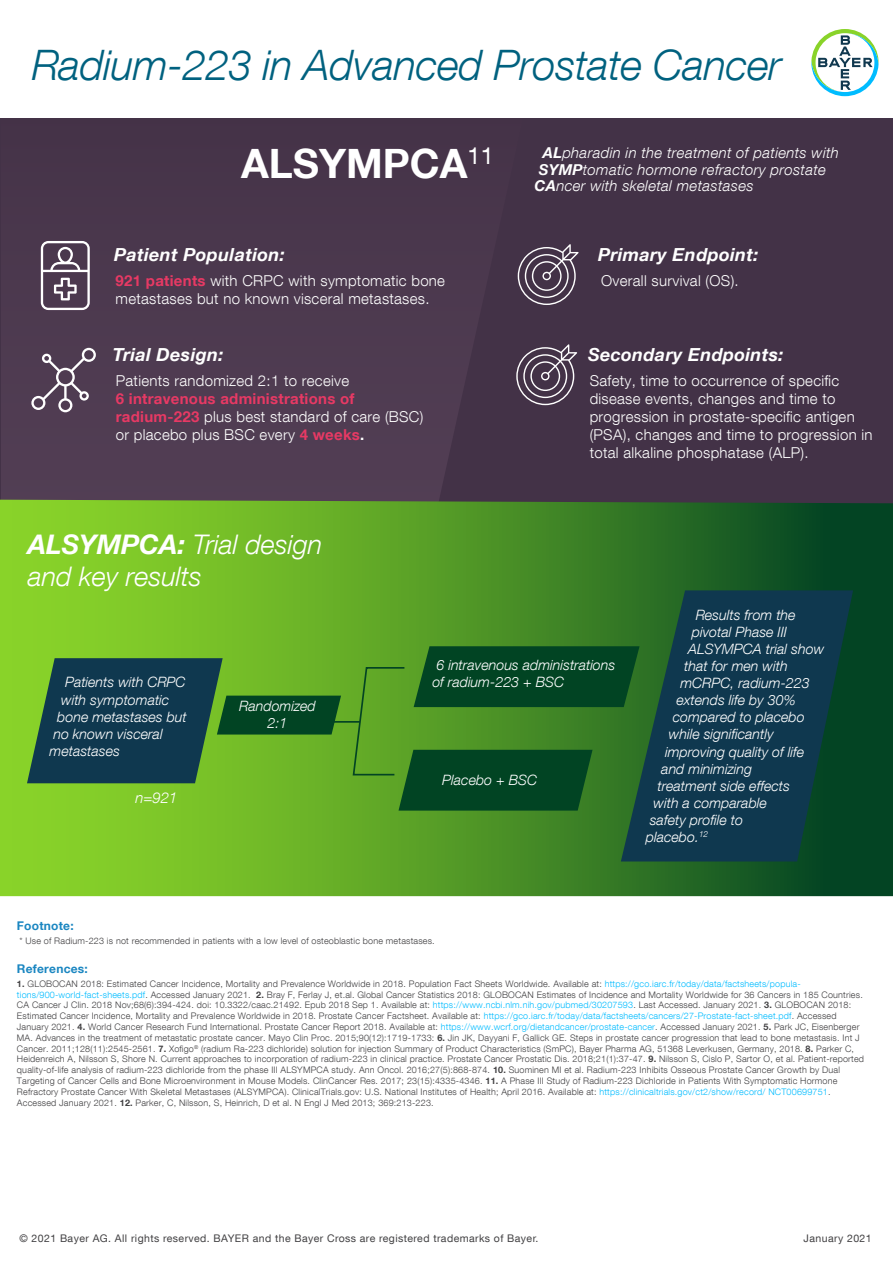
<style>
.page{position:relative;width:893px;height:1263px;background:#fff}
.page>*{position:absolute;margin:0;border:0;box-sizing:border-box;transform-origin:0 0}
.t1{font:italic 300 42px "Helvetica Neue LT Com";letter-spacing:-.01em;color:#00617f}
.t2{font:700 40.5px "Helvetica Neue LT Com";color:#fff}
.t3{font:italic 300 27px/31.5px "Helvetica Neue LT Com";color:#fff}
.t4{font:italic 700 18px "Helvetica Neue LT Com";letter-spacing:.02em;color:#fff}
.t5{font:300 15px/18px "Helvetica Neue LT Com";letter-spacing:.02em;color:#fff}
.t6{font:italic 300 15px/16.5px "Helvetica Neue LT Com";letter-spacing:.02em;color:#fff}
.t7{font:italic 300 14.25px/17.1px "Helvetica Neue LT Com";color:#fff;text-align:center}
.t8{font:700 12px "Helvetica Neue LT Com";letter-spacing:.02em;color:#1a86c1}
.t9{font:10.5px "Helvetica Neue LT Com";letter-spacing:.04em;color:#414042}
.t10{font:300 9px/10.8px "Helvetica Neue LT Com";letter-spacing:.02em;color:#414042}
.s1{font-weight:700;color:#e73964}
.s2{font-weight:700}
.s3{color:#00bcff}
</style>
<div class="page">
<div style="left:0;top:59px;width:893px;height:498px;background:#433247"></div>
<svg style="left:1px;top:240px;width:517px;height:260px"></svg>
<svg style="left:41px;top:241px;width:49px;height:69px"></svg>
<svg style="left:31px;top:348px;width:65px;height:64px"></svg>
<svg style="left:518px;top:244px;width:61px;height:61px"></svg>
<svg style="left:516px;top:344px;width:61px;height:61px"></svg>
<svg style="left:0;top:500px;width:893px;height:396px;background:#559b26"></svg>
<hr style="left:323px;top:721px;width:37px;height:2px;background:#034423">
<svg style="left:621px;top:590px;width:232px;height:271px;background:#103f45"></svg>
<svg style="left:352px;top:646px;width:287px;height:165px;background:#266b24"></svg>
<svg style="left:27px;top:658px;width:314px;height:125px;background:#30673c"></svg>
<div style="left:0;top:6px;width:893px;height:112px;background:#fff"></div>
<svg style="left:811px;top:29px;width:68px;height:67px"></svg>
<h1 class="t1" style="left:32px;top:39px;width:752px">Radium-223 in Advanced Prostate Cancer</h1>
<h2 class="t2" style="left:241px;top:138px;width:254px">ALSYMPCA<sup>11</sup></h2>
<h3 class="t4" style="left:114px;top:243px;width:172px">Patient Population:</h3>
<h3 class="t5" style="left:116px;top:271px;width:331px"><span class="s1">921 patients</span> with CRPC with symptomatic bone metastases but no known visceral metastases.</h3>
<h3 class="t4" style="left:113px;top:343px;width:112px">Trial Design:</h3>
<h3 class="t5" style="left:116px;top:371px;width:235px">Patients randomized 2:1 to receive</h3>
<h3 class="t5" style="left:116px;top:389px;width:309px"><span class="s1">6 intravenous administrations of radium-223</span> plus best standard of care (BSC) or placebo plus BSC every <span class="s1">4 weeks</span><span class="s2">.</span></h3>
<h3 class="t3" style="left:28px;top:529px;width:296px"><span class="s2">ALSYMPCA:</span> Trial design and key results</h3>
<h3 class="t6" style="left:534px;top:144px;width:306px;text-indent:9px"><span class="s2">AL</span>pharadin in the treatment of patients with<br><span class="s2">SYMP</span>tomatic hormone refractory prostate<br><span class="s2">CA</span>ncer with skeletal metastases</h3>
<h3 class="t4" style="left:598px;top:243px;width:162px">Primary Endpoint:</h3>
<h3 class="t5" style="left:601px;top:271px;width:139px">Overall survival (OS).</h3>
<h3 class="t4" style="left:588px;top:343px;width:197px">Secondary Endpoints:</h3>
<h3 class="t5" style="left:590px;top:371px;width:284px">Safety, time to occurrence of specific disease events, changes and time to progression in prostate-specific antigen (PSA), changes and time to progression in total alkaline phosphatase (ALP).</h3>
<h3 class="t7" style="left:65px;top:674px;width:122px">Patients with CRPC</h3>
<h3 class="t7" style="left:61px;top:691px;width:110px">with symptomatic</h3>
<h3 class="t7" style="left:57px;top:708px;width:131px">bone metastases but</h3>
<h3 class="t7" style="left:53px;top:725px;width:111px">no known visceral</h3>
<h3 class="t7" style="left:50px;top:742px;width:72px">metastases</h3>
<h3 class="t6" style="left:135px;top:789px;width:44px">n=921</h3>
<h3 class="t7" style="left:239px;top:697px;width:78px">Randomized<br>2:1</h3>
<h3 class="t7" style="left:432px;top:656px;width:185px;text-align:left">6 intravenous administrations of radium-223 + BSC</h3>
<h3 class="t7" style="left:442px;top:771px;width:96px">Placebo + BSC</h3>
<h3 class="t7" style="left:696px;top:606px;width:102px">Results from the</h3>
<h3 class="t7" style="left:692px;top:623px;width:97px">pivotal Phase III</h3>
<h3 class="t7" style="left:688px;top:640px;width:138px">ALSYMPCA trial show</h3>
<h3 class="t7" style="left:684px;top:657px;width:105px">that for men with</h3>
<h3 class="t7" style="left:680px;top:674px;width:131px">mCRPC, radium-223</h3>
<h3 class="t7" style="left:676px;top:691px;width:121px">extends life by 30%</h3>
<h3 class="t7" style="left:673px;top:708px;width:133px">compared to placebo</h3>
<h3 class="t7" style="left:669px;top:725px;width:106px">while significantly</h3>
<h3 class="t7" style="left:665px;top:743px;width:141px">improving quality of life</h3>
<h3 class="t7" style="left:661px;top:760px;width:92px">and minimizing</h3>
<h3 class="t7" style="left:657px;top:777px;width:134px">treatment side effects</h3>
<h3 class="t7" style="left:654px;top:794px;width:115px">with a comparable</h3>
<h3 class="t7" style="left:650px;top:811px;width:95px">safety profile to</h3>
<h3 class="t7" style="left:646px;top:828px;width:64px">placebo.<sup>12</sup></h3>
<h3 class="t8" style="left:17px;top:918px;width:58px">Footnote:</h3>
<p class="t10" style="left:20px;top:935px;width:417px">* Use of Radium-223 is not recommended in patients with a low level of osteoblastic bone metastases.</p>
<h3 class="t8" style="left:17px;top:961px;width:72px">References:</h3>
<p class="t10" style="left:17px;top:978px;width:849px"><span class="s2">1.</span> GLOBOCAN 2018: Estimated Cancer Incidence, Mortality and Prevalence Worldwide in 2018. Population Fact Sheets Worldwide. Available at: <span class="s3">https://gco.iarc.fr/today/data/factsheets/popula&shy;tions/900-world-fact-sheets.pdf</span>. Accessed January 2021. <span class="s2">2.</span> Bray F, Ferlay J, et.al. Global Cancer Statistics 2018: GLOBOCAN Estimates of Incidence and Mortality Worldwide for 36 Cancers in 185 Countries.<br>CA Cancer J Clin. 2018 Nov;68(6):394-424. doi: 10.3322/caac.21492. Epub 2018 Sep 1. Available at: <span class="s3">https://www.ncbi.nlm.nih.gov/pubmed/30207593</span>. Last Accessed. January 2021. <span class="s2">3.</span> GLOBOCAN 2018:<br>Estimated Cancer Incidence, Mortality and Prevalence Worldwide in 2018. Prostate Cancer Factsheet. Available at: <span class="s3">https://gco.iarc.fr/today/data/factsheets/cancers/27-Prostate-fact-sheet.pdf</span>. Accessed January 2021. <span class="s2">4.</span> World Cancer Research Fund International. Prostate Cancer Report 2018. Available at: <span class="s3">https://www.wcrf.org/dietandcancer/prostate-cancer</span>. Accessed January 2021. <span class="s2">5.</span> Park JC, Eisenberger MA. Advances in the treatment of metastatic prostate cancer. Mayo Clin Proc. 2015;90(12):1719-1733: <span class="s2">6.</span> Jin JK, Dayyani F, Gallick GE. Steps in prostate cancer progression that lead to bone metastasis. Int J Cancer. 2011;128(11):2545-2561. <span class="s2">7.</span> Xofigo<sup>®</sup> (radium Ra-223 dichloride) solution for injection Summary of Product Characteristics (SmPC), Bayer Pharma AG, 51368 Leverkusen, Germany, 2018. <span class="s2">8.</span> Parker C, Heidenreich A, Nilsson S, Shore N. Current approaches to incorporation of radium-223 in clinical practice. Prostate Cancer Prostatic Dis. 2018;21(1):37-47. <span class="s2">9.</span> Nilsson S, Cislo P, Sartor O, et al. Patient-reported quality-of-life analysis of radium-223 dichloride from the phase III ALSYMPCA study. Ann Oncol. 2016;27(5):868-874. <span class="s2">10.</span> Suominen MI et al. Radium-223 Inhibits Osseous Prostate Cancer Growth by Dual Targeting of Cancer Cells and Bone Microenvironment in Mouse Models. ClinCancer Res. 2017; 23(15):4335-4346. <span class="s2">11.</span> A Phase III Study of Radium-223 Dichloride in Patients With Symptomatic Hormone Refractory Prostate Cancer With Skeletal Metastases (ALSYMPCA). ClinicalTrials.gov: U.S. National Institutes of Health; April 2016. Available at: <span class="s3">https://clinicaltrials.gov/ct2/show/record/ NCT00699751</span>.<br>Accessed January 2021. <span class="s2">12.</span> Parker, C, Nilsson, S, Heinrich, D et al. N Engl J Med 2013; 369:213-223.</p>
<p class="t9" style="left:19px;top:1231px;width:521px">© 2021 Bayer AG. All rights reserved. BAYER and the Bayer Cross are registered trademarks of Bayer.</p>
<p class="t9" style="left:804px;top:1231px;width:70px">January 2021</p>
</div>
